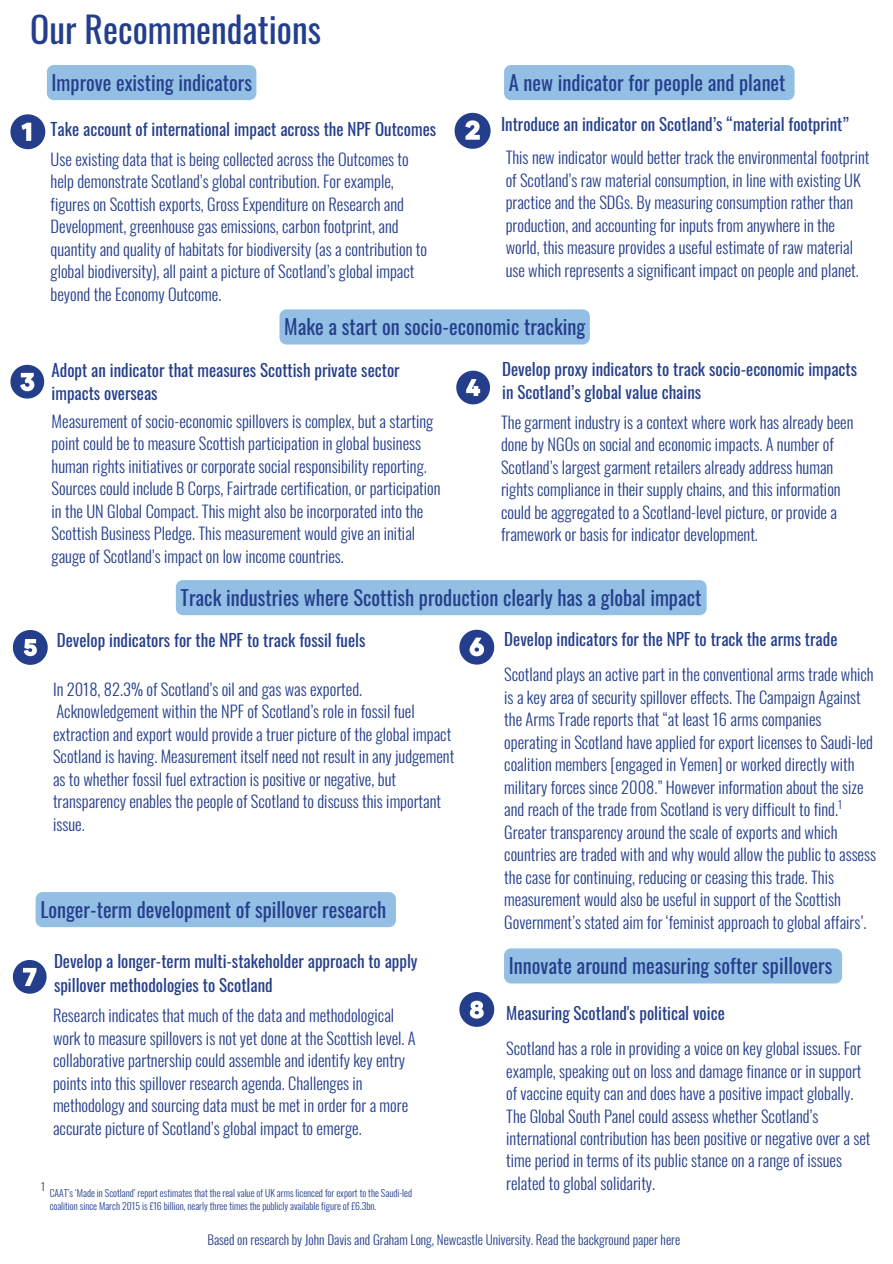
<style>
.page{position:relative;width:893px;height:1264px;background:#fff}
.page>*{position:absolute;margin:0;border:0;box-sizing:border-box;transform-origin:0 0}
.t1{font:35.55px "Oswald";color:#243e8c}
.t2{font:20.4px "Oswald";color:#243e8c}
.t3{font:16.95px/23.5px "Oswald";color:#243e8c}
.t4{font:300 16.5px/22.5px "Oswald";color:#243e8c}
.t5{font:300 13.05px "Oswald";color:#243e8c}
.t6{font:300 10.95px "Oswald";color:#243e8c}
.t7{font:300 9.75px/13.2px "Oswald";color:#243e8c}
</style>
<div class="page">
<svg style="left:10px;top:114px;width:35px;height:35px"></svg>
<svg style="left:454px;top:113px;width:36px;height:36px"></svg>
<svg style="left:10px;top:365px;width:34px;height:33px"></svg>
<svg style="left:456px;top:370px;width:34px;height:34px"></svg>
<svg style="left:13px;top:630px;width:35px;height:35px"></svg>
<svg style="left:459px;top:629px;width:35px;height:35px"></svg>
<svg style="left:13px;top:960px;width:34px;height:33px"></svg>
<svg style="left:459px;top:992px;width:35px;height:34px"></svg>
<div style="left:47px;top:65px;width:209px;height:35px;background:#93bfe4"></div>
<div style="left:504px;top:65px;width:290px;height:35px;background:#93bfe4"></div>
<div style="left:279px;top:309px;width:311px;height:35px;background:#93bfe4"></div>
<div style="left:176px;top:580px;width:530px;height:35px;background:#93bfe4"></div>
<div style="left:36px;top:892px;width:360px;height:35px;background:#93bfe4"></div>
<div style="left:504px;top:948px;width:338px;height:35px;background:#93bfe4"></div>
<h1 class="t1" style="left:30px;top:2px;width:292px">Our Recommendations</h1>
<p class="t2" style="left:52px;top:67px;width:202px">Improve existing indicators</p>
<p class="t2" style="left:508px;top:67px;width:278px">A new indicator for people and planet</p>
<p class="t3" style="left:51px;top:116px;width:387px">Take account of international impact across the NPF Outcomes</p>
<p class="t3" style="left:501px;top:112px;width:349px">Introduce an indicator on Scotland’s “material footprint”</p>
<p class="t4" style="left:505px;top:145px;width:365px">This new indicator would better track the environmental footprint of Scotland’s raw material consumption, in line with existing UK practice and the SDGs. By measuring consumption rather than production, and accounting for inputs from anywhere in the world, this measure provides a useful estimate of raw material use which represents a significant impact on people and planet.</p>
<p class="t4" style="left:51px;top:147px;width:378px">Use existing data that is being collected across the Outcomes to help demonstrate Scotland’s global contribution. For example, figures on Scottish exports, Gross Expenditure on Research and Development, greenhouse gas emissions, carbon footprint, and quantity and quality of habitats for biodiversity (as a contribution to global biodiversity), all paint a picture of Scotland’s global impact beyond the Economy Outcome.</p>
<p class="t2" style="left:284px;top:311px;width:302px">Make a start on socio-economic tracking</p>
<p class="t3" style="left:52px;top:357px;width:349px">Adopt an indicator that measures Scottish private sector impacts overseas</p>
<p class="t4" style="left:52px;top:409px;width:390px">Measurement of socio-economic spillovers is complex, but a starting point could be to measure Scottish participation in global business human rights initiatives or corporate social responsibility reporting.<br>Sources could include B Corps, Fairtrade certification, or participation in the UN Global Compact. This might also be incorporated into the Scottish Business Pledge. This measurement would give an initial gauge of Scotland’s impact on low income countries.</p>
<p class="t3" style="left:502px;top:356px;width:356px">Develop proxy indicators to track socio-economic impacts in Scotland’s global value chains</p>
<p class="t4" style="left:501px;top:410px;width:354px">The garment industry is a context where work has already been done by NGOs on social and economic impacts. A number of Scotland’s largest garment retailers already address human rights compliance in their supply chains, and this information could be aggregated to a Scotland-level picture, or provide a framework or basis for indicator development.</p>
<p class="t2" style="left:180px;top:581px;width:522px">Track industries where Scottish production clearly has a global impact</p>
<p class="t3" style="left:57px;top:628px;width:310px">Develop indicators for the NPF to track fossil fuels</p>
<p class="t4" style="left:53px;top:677px;width:403px">In 2018, 82.3% of Scotland’s oil and gas was exported.<br>Acknowledgement within the NPF of Scotland’s role in fossil fuel extraction and export would provide a truer picture of the global impact Scotland is having. Measurement itself need not result in any judgement as to whether fossil fuel extraction is positive or negative, but transparency enables the people of Scotland to discuss this important issue.</p>
<p class="t2" style="left:40px;top:893px;width:347px">Longer-term development of spillover research</p>
<p class="t3" style="left:504px;top:626px;width:334px">Develop indicators for the NPF to track the arms trade</p>
<p class="t4" style="left:504px;top:662px;width:373px">Scotland plays an active part in the conventional arms trade which is a key area of security spillover effects. The Campaign Against the Arms Trade reports that “at least 16 arms companies operating in Scotland have applied for export licenses to Saudi-led coalition members [engaged in Yemen] or worked directly with military forces since 2008.” However information about the size and reach of the trade from Scotland is very difficult to find.<br>Greater transparency around the scale of exports and which countries are traded with and why would allow the public to assess the case for continuing, reducing or ceasing this trade. This measurement would also be useful in support of the Scottish Government’s stated aim for ‘feminist approach to global affairs’.</p>
<p class="t6" style="left:837px;top:796px;width:6px">1</p>
<p class="t3" style="left:54px;top:948px;width:365px">Develop a longer-term multi-stakeholder approach to apply spillover methodologies to Scotland</p>
<p class="t4" style="left:53px;top:1003px;width:364px">Research indicates that much of the data and methodological work to measure spillovers is not yet done at the Scottish level. A collaborative partnership could assemble and identify key entry points into this spillover research agenda. Challenges in methodology and sourcing data must be met in order for a more accurate picture of Scotland’s global impact to emerge.</p>
<p class="t3" style="left:506px;top:1000px;width:220px">Measuring Scotland's political voice</p>
<p class="t2" style="left:508px;top:950px;width:325px">Innovate around measuring softer spillovers</p>
<p class="t4" style="left:506px;top:1036px;width:366px">Scotland has a role in providing a voice on key global issues. For example, speaking out on loss and damage finance or in support of vaccine equity can and does have a positive impact globally.<br>The Global South Panel could assess whether Scotland’s international contribution has been positive or negative over a set time period in terms of its public stance on a range of issues related to global solidarity.</p>
<p class="t6" style="left:41px;top:1177px;width:6px">1</p>
<p class="t7" style="left:50px;top:1185px;width:364px">CAAT’s ‘Made in Scotland’ report estimates that the real value of UK arms licenced for export to the Saudi-led coalition since March 2015 is £16 billion, nearly three times the publicly available figure of £6.3bn.</p>
<p class="t5" style="left:207px;top:1228px;width:474px">Based on research by John Davis and Graham Long, Newcastle University. Read the background paper here</p>
</div>
